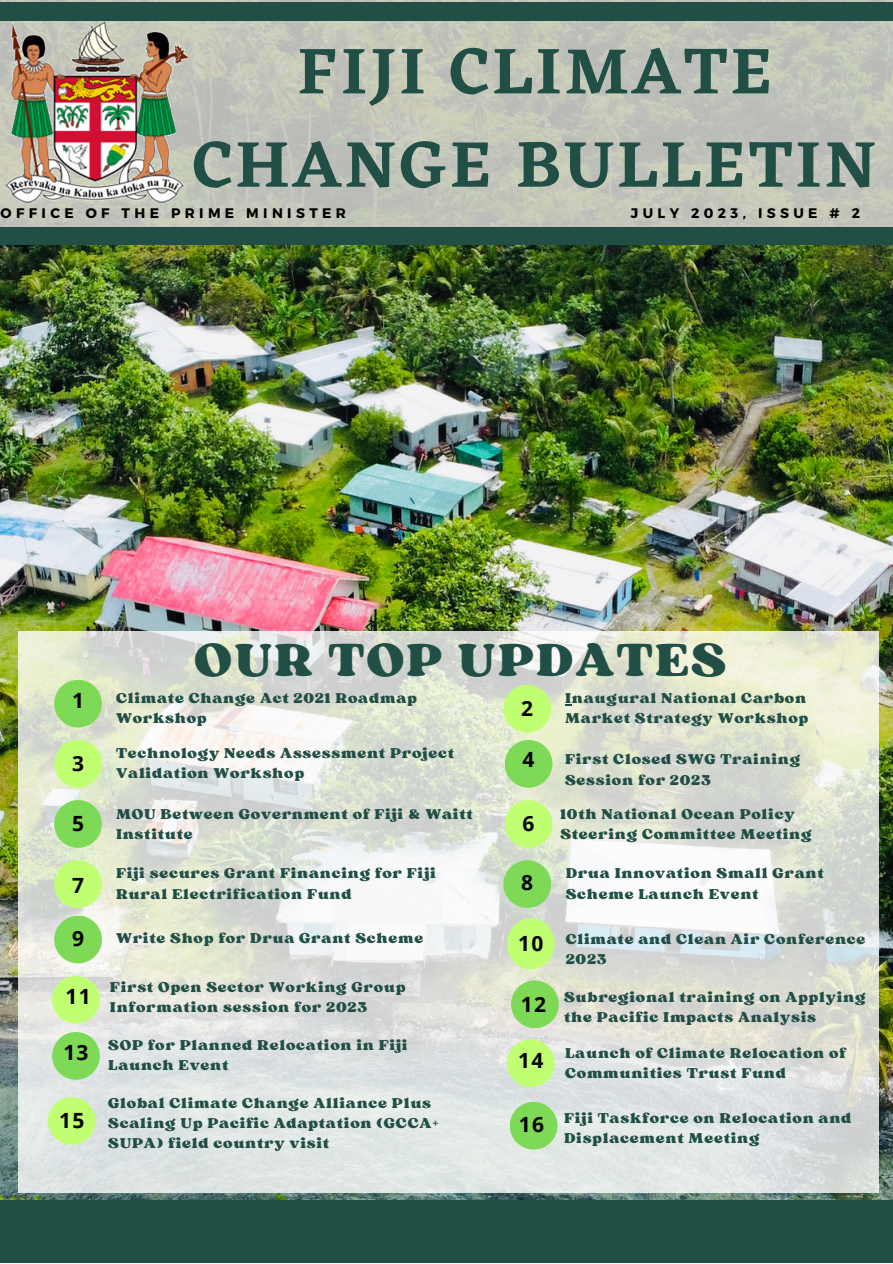
<style>
.page{position:relative;width:893px;height:1264px;background:#fff}
.page>*{position:absolute;margin:0;border:0;box-sizing:border-box;transform-origin:0 0}
.t1{font:600 67.2px/93.3px "Eczar";letter-spacing:.05em;color:#214e45;text-align:center}
.t2{font:48.6px "Sergio Trendy";letter-spacing:.05em;color:#214e45}
.t3{font:700 21px "Open Sans";letter-spacing:.065em;color:#000}
.t4{font:15px/20.2px "Sergio Trendy";letter-spacing:.05em;color:#214e45}
.t5{font:700 13.8px "Montserrat";letter-spacing:.315em;color:#000}
</style>
<div class="page">
<img style="left:0;top:245px;width:892px;height:955px">
<div style="left:0;top:227px;width:892px;height:18px;background:#214e45"></div>
<div style="left:0;top:0;width:892px;height:227px;background:#c2c4b9"></div>
<div style="left:0;top:1200px;width:892px;height:62px;background:#214e45"></div>
<svg style="left:18px;top:631px;width:860px;height:561px;background:#e1e4dd"></svg>
<img style="left:0;top:0;width:187px;height:215px">
<div style="left:0;top:2px;width:892px;height:19px;background:#214e45"></div>
<div style="left:54px;top:679px;width:48px;height:48px;background:#7ed957;border-radius:50%"></div>
<div style="left:503px;top:684px;width:48px;height:48px;background:#c1ff72;border-radius:50%"></div>
<div style="left:504px;top:740px;width:48px;height:47px;background:#7ed957;border-radius:50%"></div>
<div style="left:54px;top:740px;width:48px;height:47px;background:#c1ff72;border-radius:50%"></div>
<div style="left:504px;top:800px;width:48px;height:47px;background:#c1ff72;border-radius:50%"></div>
<div style="left:54px;top:800px;width:48px;height:47px;background:#7ed957;border-radius:50%"></div>
<div style="left:503px;top:860px;width:48px;height:48px;background:#7ed957;border-radius:50%"></div>
<div style="left:54px;top:860px;width:48px;height:48px;background:#c1ff72;border-radius:50%"></div>
<div style="left:507px;top:918px;width:47px;height:51px;background:#c1ff72;border-radius:50%"></div>
<div style="left:54px;top:915px;width:48px;height:48px;background:#7ed957;border-radius:50%"></div>
<div style="left:511px;top:980px;width:47px;height:48px;background:#7ed957;border-radius:50%"></div>
<div style="left:52px;top:975px;width:48px;height:48px;background:#c1ff72;border-radius:50%"></div>
<div style="left:507px;top:1039px;width:47px;height:48px;background:#c1ff72;border-radius:50%"></div>
<div style="left:52px;top:1031px;width:48px;height:48px;background:#7ed957;border-radius:50%"></div>
<div style="left:509px;top:1101px;width:48px;height:48px;background:#7ed957;border-radius:50%"></div>
<div style="left:48px;top:1097px;width:48px;height:47px;background:#c1ff72;border-radius:50%"></div>
<p class="t1" style="left:193px;top:23px;width:685px">FIJI CLIMATE<br>CHANGE BULLETIN</p>
<p class="t5" style="left:1px;top:204px;width:347px">OFFICE OF THE PRIME MINISTER</p>
<p class="t5" style="left:630px;top:204px;width:231px">JULY 2023, ISSUE # 2</p>
<p class="t2" style="left:195px;top:629px;width:533px">OUR TOP UPDATES</p>
<p class="t4" style="left:116px;top:687px;width:302px">Climate Change Act 2021 Roadmap<br>Workshop</p>
<p class="t4" style="left:565px;top:687px;width:245px">Inaugural National Carbon<br>Market Strategy Workshop</p>
<p class="t4" style="left:116px;top:742px;width:339px">Technology Needs Assessment Project<br>Validation Workshop</p>
<p class="t3" style="left:72px;top:685px;width:13px">1</p>
<p class="t3" style="left:521px;top:693px;width:13px">2</p>
<p class="t3" style="left:522px;top:744px;width:13px">4</p>
<p class="t4" style="left:565px;top:749px;width:236px">First Closed SWG Training<br>Session for 2023</p>
<p class="t3" style="left:72px;top:748px;width:13px">3</p>
<p class="t3" style="left:72px;top:808px;width:13px">5</p>
<p class="t4" style="left:116px;top:803px;width:358px">MOU Between Government of Fiji &amp; Waitt<br>Institute</p>
<p class="t4" style="left:560px;top:803px;width:253px">10th National Ocean Policy<br>Steering Committee Meeting</p>
<p class="t3" style="left:522px;top:808px;width:13px">6</p>
<p class="t4" style="left:116px;top:863px;width:321px">Fiji secures Grant Financing for Fiji<br>Rural Electrification Fund</p>
<p class="t4" style="left:565px;top:863px;width:259px">Drua Innovation Small Grant<br>Scheme Launch Event</p>
<p class="t4" style="left:116px;top:927px;width:309px">Write Shop for Drua Grant Scheme</p>
<p class="t4" style="left:110px;top:976px;width:297px">First Open Sector Working Group<br>Information session for 2023</p>
<p class="t4" style="left:564px;top:986px;width:303px">Subregional training on Applying the Pacific Impacts Analysis</p>
<p class="t4" style="left:565px;top:1042px;width:282px">Launch of Climate Relocation of<br>Communities Trust Fund</p>
<p class="t3" style="left:72px;top:870px;width:13px">7</p>
<p class="t3" style="left:521px;top:867px;width:13px">8</p>
<p class="t3" style="left:72px;top:923px;width:13px">9</p>
<p class="t3" style="left:518px;top:928px;width:27px">10</p>
<p class="t3" style="left:65px;top:982px;width:27px">11</p>
<p class="t3" style="left:521px;top:989px;width:27px">12</p>
<p class="t3" style="left:63px;top:1037px;width:27px">13</p>
<p class="t4" style="left:565px;top:928px;width:301px">Climate and Clean Air Conference<br>2023</p>
<p class="t4" style="left:108px;top:1034px;width:301px">SOP for Planned Relocation in Fiji<br>Launch Event</p>
<p class="t4" style="left:108px;top:1092px;width:332px">Global Climate Change Alliance Plus<br>Scaling Up Pacific Adaptation (GCCA+<br>SUPA) field country visit</p>
<p class="t3" style="left:518px;top:1045px;width:27px">14</p>
<p class="t4" style="left:564px;top:1107px;width:289px">Fiji Taskforce on Relocation and<br>Displacement Meeting</p>
<p class="t3" style="left:59px;top:1105px;width:27px">15</p>
<p class="t3" style="left:518px;top:1109px;width:27px">16</p>
</div>
